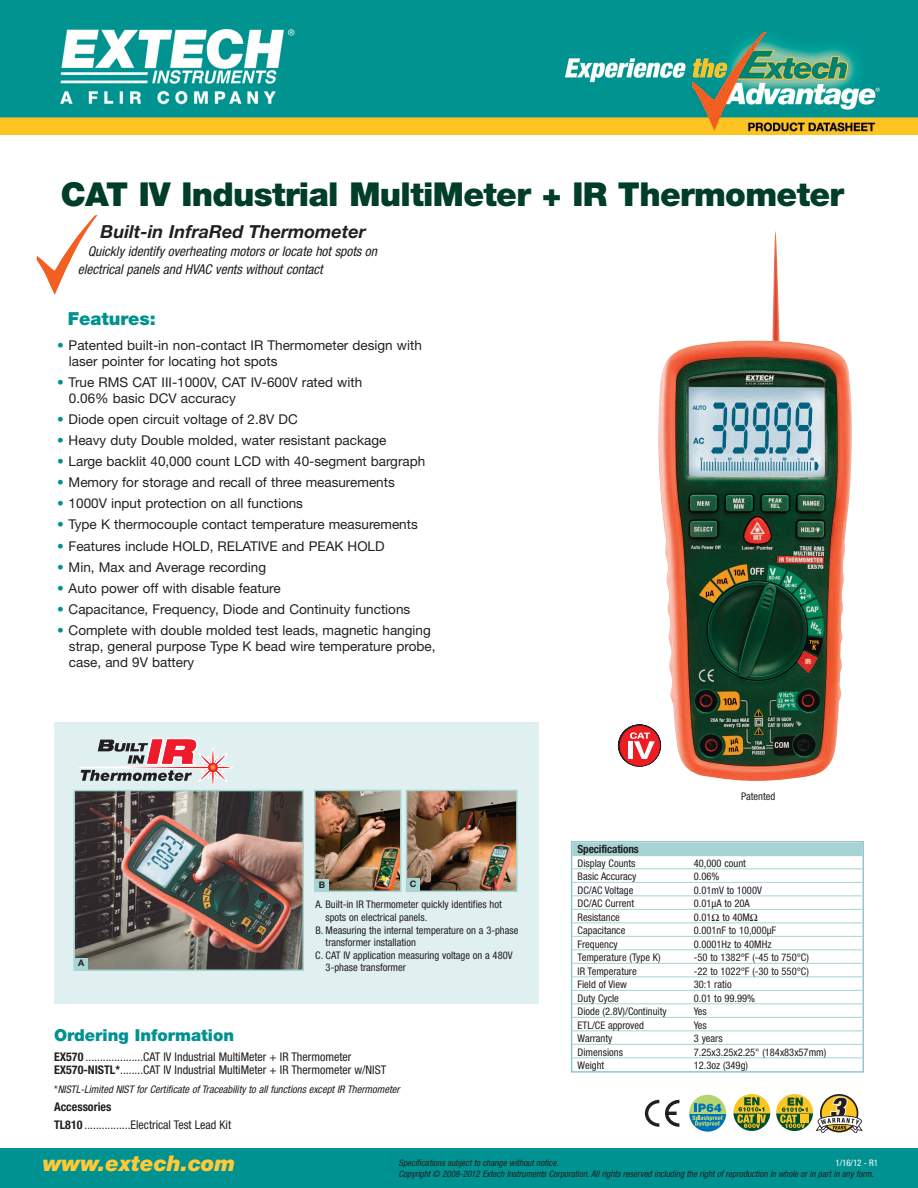
<style>
.page{position:relative;width:918px;height:1188px;background:#fff}
.page>*{position:absolute;margin:0;border:0;box-sizing:border-box;transform-origin:0 0}
.t1{font:900 33px "Helvetica Neue LT";letter-spacing:-.02em;color:#003d2a}
.t2{font:italic 900 21.75px "Helvetica Neue LT";color:#ffc938}
.t3{font:italic 700 18px "Helvetica Neue LT";color:#231f20}
.t4{font:900 18px "Helvetica Neue LT";color:#009290}
.t5{font:900 16.5px "Helvetica Neue LT";color:#009290}
.t6{font:13.5px/16.2px "Helvetica Neue LT";color:#231f20}
.t7{font:italic condensed 13.5px/18px "Helvetica Neue LT";color:#231f20}
.t8{font:condensed 12px/13.5px "Helvetica Neue LT";color:#231f20}
.t9{font:700 condensed 11.25px "Helvetica Neue LT";letter-spacing:-.015em;color:#231f20}
.t10{font:condensed 10.5px "Helvetica Neue LT";color:#231f20}
.t11{font:italic condensed 10.5px "Helvetica Neue LT";color:#231f20}
.t12{font:italic condensed 9px "Helvetica Neue LT";color:#231f20}
.t13{font:condensed 9px "Helvetica Neue LT";color:#fff}
.t14{font:700 9px "Helvetica Neue LT";color:#231f20}
.s1{color:#009290}
.s2{font-weight:700}
.s3{font-style:normal}
</style>
<div class="page">
<div style="left:0;top:1148px;width:918px;height:40px;background:#009290"></div>
<svg style="left:645px;top:1100px;width:14px;height:27px"></svg>
<svg style="left:665px;top:1100px;width:14px;height:27px"></svg>
<svg style="left:689px;top:1095px;width:38px;height:37px"></svg>
<img style="left:658px;top:231px;width:194px;height:550px">
<div style="left:571px;top:841px;width:293px;height:232px;border:2px solid #96c4d4"></div>
<div style="left:572px;top:843px;width:290px;height:13px;background:#a6d4d5"></div>
<hr style="left:572px;top:868px;width:290px;height:1px;background:#a6d4d5">
<hr style="left:572px;top:882px;width:290px;height:1px;background:#a6d4d5">
<hr style="left:572px;top:895px;width:290px;height:1px;background:#a6d4d5">
<hr style="left:572px;top:909px;width:290px;height:1px;background:#a6d4d5">
<hr style="left:572px;top:922px;width:290px;height:1px;background:#a6d4d5">
<hr style="left:572px;top:936px;width:290px;height:1px;background:#a6d4d5">
<hr style="left:572px;top:949px;width:290px;height:1px;background:#a6d4d5">
<hr style="left:572px;top:963px;width:290px;height:1px;background:#a6d4d5">
<hr style="left:572px;top:976px;width:290px;height:1px;background:#a6d4d5">
<hr style="left:572px;top:990px;width:290px;height:1px;background:#a6d4d5">
<hr style="left:572px;top:1003px;width:290px;height:1px;background:#a6d4d5">
<hr style="left:572px;top:1017px;width:290px;height:1px;background:#a6d4d5">
<hr style="left:572px;top:1030px;width:290px;height:1px;background:#a6d4d5">
<hr style="left:572px;top:1044px;width:290px;height:1px;background:#a6d4d5">
<hr style="left:572px;top:1057px;width:290px;height:1px;background:#a6d4d5">
<img style="left:1px;top:1px;width:917px;height:134px">
<svg style="left:733px;top:1094px;width:130px;height:39px"></svg>
<img style="left:37px;top:215px;width:61px;height:80px">
<svg style="left:617px;top:724px;width:45px;height:44px"></svg>
<div style="left:55px;top:723px;width:484px;height:281px;background:#e0f0f0"></div>
<svg style="left:79px;top:738px;width:154px;height:47px"></svg>
<img style="left:77px;top:793px;width:224px;height:175px">
<svg style="left:181px;top:840px;width:6px;height:6px"></svg>
<div style="left:74px;top:790px;width:230px;height:181px;border:2px solid #a6d4d5"></div>
<img style="left:317px;top:793px;width:81px;height:96px">
<div style="left:314px;top:790px;width:87px;height:102px;border:2px solid #a6d4d5"></div>
<img style="left:409px;top:793px;width:106px;height:96px">
<div style="left:406px;top:790px;width:112px;height:102px;border:2px solid #a6d4d5"></div>
<div style="left:75px;top:958px;width:13px;height:12px;background:#a8d4d3"></div>
<div style="left:315px;top:879px;width:14px;height:13px;background:#a8d4d3"></div>
<div style="left:406px;top:878px;width:14px;height:13px;background:#a8d4d3"></div>
<h1 class="t1" style="left:61px;top:182px;width:785px">CAT IV Industrial MultiMeter + IR Thermometer</h1>
<h3 class="t3" style="left:101px;top:225px;width:267px">Built-in InfraRed Thermometer</h3>
<p class="t7" style="left:78px;top:243px;width:301px;text-indent:10px">Quickly identify overheating motors or locate hot spots on electrical panels and HVAC vents without contact</p>
<h3 class="t4" style="left:68px;top:312px;width:90px">Features:</h3>
<p class="t6" style="left:69px;top:338px;width:354px;text-indent:-12px"><span class="s1">•</span> Patented built-in non-contact IR Thermometer design with laser pointer for locating hot spots</p>
<p class="t6" style="left:69px;top:375px;width:295px;text-indent:-12px"><span class="s1">•</span> True RMS CAT III-1000V, CAT IV-600V rated with<br>0.06% basic DCV accuracy</p>
<p class="t6" style="left:57px;top:413px;width:242px"><span class="s1">•</span> Diode open circuit voltage of 2.8V DC</p>
<p class="t6" style="left:57px;top:434px;width:331px"><span class="s1">•</span> Heavy duty Double molded, water resistant package</p>
<p class="t6" style="left:57px;top:455px;width:370px"><span class="s1">•</span> Large backlit 40,000 count LCD with 40-segment bargraph</p>
<p class="t6" style="left:57px;top:476px;width:339px"><span class="s1">•</span> Memory for storage and recall of three measurements</p>
<p class="t6" style="left:57px;top:497px;width:248px"><span class="s1">•</span> 1000V input protection on all functions</p>
<p class="t6" style="left:57px;top:518px;width:362px"><span class="s1">•</span> Type K thermocouple contact temperature measurements</p>
<p class="t6" style="left:57px;top:539px;width:329px"><span class="s1">•</span> Features include HOLD, RELATIVE and PEAK HOLD</p>
<p class="t6" style="left:57px;top:560px;width:211px"><span class="s1">•</span> Min, Max and Average recording</p>
<p class="t6" style="left:57px;top:581px;width:225px"><span class="s1">•</span> Auto power off with disable feature</p>
<p class="t6" style="left:57px;top:602px;width:355px"><span class="s1">•</span> Capacitance, Frequency, Diode and Continuity functions</p>
<p class="t6" style="left:69px;top:623px;width:368px;text-indent:-12px"><span class="s1">•</span> Complete with double molded test leads, magnetic hanging strap, general purpose Type K bead wire temperature probe, case, and 9V battery</p>
<p class="t14" style="left:78px;top:960px;width:8px">A</p>
<p class="t14" style="left:319px;top:881px;width:8px">B</p>
<p class="t14" style="left:410px;top:880px;width:8px">C</p>
<p class="t10" style="left:315px;top:901px;width:188px">A. Built-in IR Thermometer quickly identifies hot</p>
<p class="t10" style="left:325px;top:914px;width:103px">spots on electrical panels.</p>
<p class="t10" style="left:315px;top:926px;width:205px">B. Measuring the internal temperature on a 3-phase</p>
<p class="t10" style="left:326px;top:939px;width:92px">transformer installation</p>
<p class="t10" style="left:315px;top:951px;width:199px">C. CAT IV application measuring voltage on a 480V</p>
<p class="t10" style="left:326px;top:964px;width:82px">3-phase transformer</p>
<p class="t5" style="left:54px;top:1030px;width:182px">Ordering Information</p>
<p class="t8" style="left:54px;top:1051px;width:334px"><span class="s2">EX570</span> ....................CAT IV Industrial MultiMeter + IR Thermometer<br><span class="s2">EX570-NISTL*</span>........CAT IV Industrial MultiMeter + IR Thermometer w/NIST</p>
<p class="t11" style="left:54px;top:1085px;width:347px"><span class="s3">*</span>NISTL-Limited NIST for Certificate of Traceability to all functions except IR Thermometer</p>
<p class="t8" style="left:54px;top:1099px;width:179px;line-height:18.3px"><span class="s2">Accessories<br>TL810</span> ................Electrical Test Lead Kit</p>
<p class="t10" style="left:741px;top:793px;width:36px">Patented</p>
<p class="t9" style="left:578px;top:845px;width:63px">Specifications</p>
<p class="t10" style="left:578px;top:859px;width:59px">Display Counts</p>
<p class="t10" style="left:694px;top:859px;width:54px">40,000 count</p>
<p class="t10" style="left:578px;top:873px;width:60px">Basic Accuracy</p>
<p class="t10" style="left:694px;top:873px;width:27px">0.06%</p>
<p class="t10" style="left:578px;top:886px;width:57px">DC/AC Voltage</p>
<p class="t10" style="left:694px;top:886px;width:70px">0.01mV to 1000V</p>
<p class="t10" style="left:578px;top:900px;width:58px">DC/AC Current</p>
<p class="t10" style="left:694px;top:900px;width:58px">0.01µA to 20A</p>
<p class="t10" style="left:578px;top:913px;width:44px">Resistance</p>
<p class="t10" style="left:694px;top:913px;width:66px">0.01Ω to 40MΩ</p>
<p class="t10" style="left:578px;top:927px;width:49px">Capacitance</p>
<p class="t10" style="left:694px;top:927px;width:84px">0.001nF to 10,000µF</p>
<p class="t10" style="left:578px;top:940px;width:41px">Frequency</p>
<p class="t10" style="left:694px;top:940px;width:79px">0.0001Hz to 40MHz</p>
<p class="t10" style="left:578px;top:954px;width:84px">Temperature (Type K)</p>
<p class="t10" style="left:694px;top:954px;width:117px">-50 to 1382°F (-45 to 750°C)</p>
<p class="t10" style="left:578px;top:967px;width:61px">IR Temperature</p>
<p class="t10" style="left:694px;top:967px;width:117px">-22 to 1022°F (-30 to 550°C)</p>
<p class="t10" style="left:578px;top:981px;width:51px">Field of View</p>
<p class="t10" style="left:694px;top:981px;width:39px">30:1 ratio</p>
<p class="t10" style="left:578px;top:994px;width:43px">Duty Cycle</p>
<p class="t10" style="left:694px;top:994px;width:63px">0.01 to 99.99%</p>
<p class="t10" style="left:578px;top:1008px;width:91px">Diode (2.8V)/Continuity</p>
<p class="t10" style="left:694px;top:1008px;width:14px">Yes</p>
<p class="t10" style="left:578px;top:1021px;width:68px">ETL/CE approved</p>
<p class="t10" style="left:694px;top:1021px;width:14px">Yes</p>
<p class="t10" style="left:578px;top:1035px;width:36px">Warranty</p>
<p class="t10" style="left:694px;top:1035px;width:30px">3 years</p>
<p class="t10" style="left:578px;top:1048px;width:47px">Dimensions</p>
<p class="t10" style="left:694px;top:1048px;width:134px">7.25x3.25x2.25" (184x83x57mm)</p>
<p class="t10" style="left:578px;top:1062px;width:28px">Weight</p>
<p class="t10" style="left:694px;top:1062px;width:56px">12.3oz (349g)</p>
<h2 class="t2" style="left:43px;top:1156px;width:194px">www.extech.com</h2>
<p class="t12" style="left:399px;top:1160px;width:161px">Specifications subject to change without notice.</p>
<p class="t13" style="left:835px;top:1160px;width:44px">1/16/12 - R1</p>
<p class="t12" style="left:399px;top:1171px;width:477px">Copyright © 2008-2012 Extech Instruments Corporation. All rights reserved including the right of reproduction in whole or in part in any form.</p>
</div>
